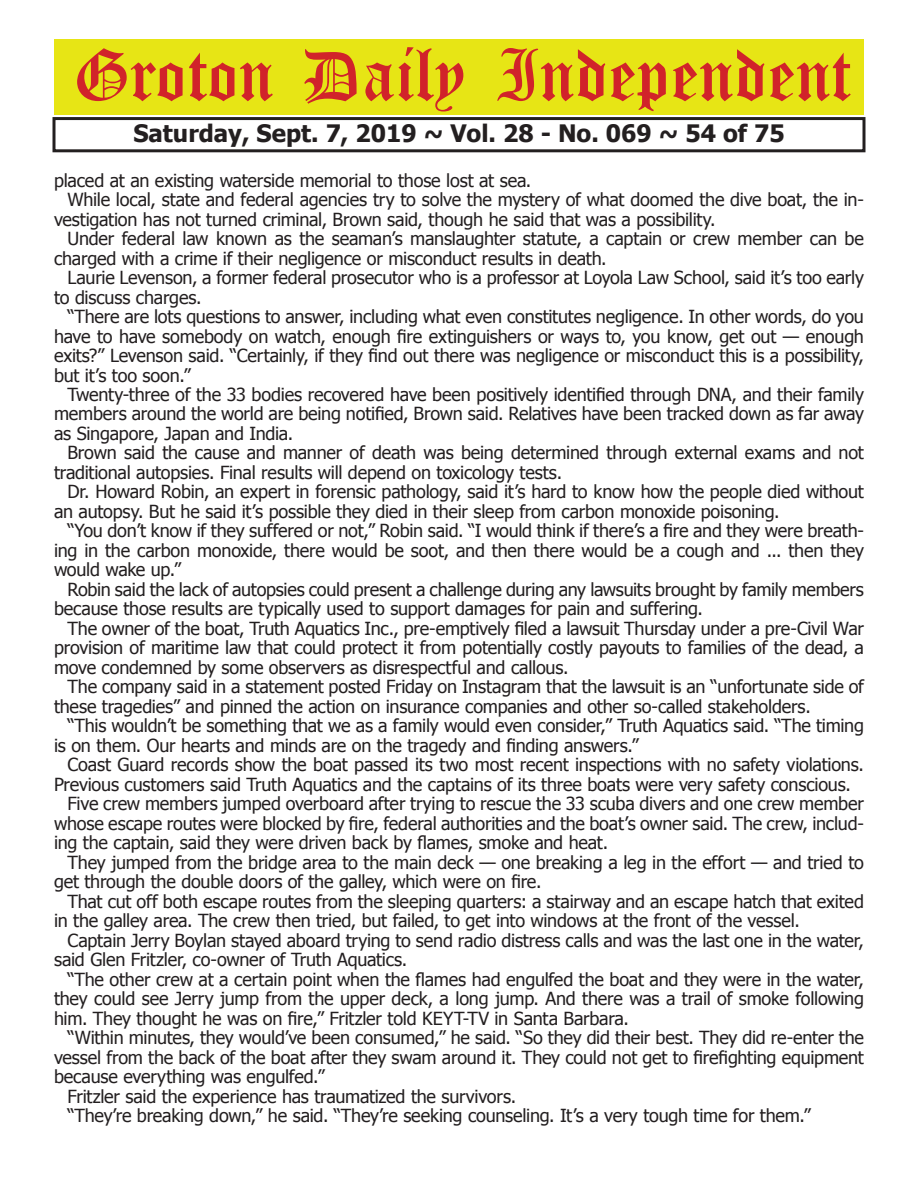
<style>
.page{position:relative;width:918px;height:1188px;background:#fff}
.page>*{position:absolute;margin:0;border:0;box-sizing:border-box;transform-origin:0 0}
.t1{font:54px "Old English Five";color:#d1232a}
.t2{font:700 24px "Tahoma";color:#231f20}
.t3{font:18px "Tahoma";letter-spacing:-.01em;color:#231f20}
</style>
<div class="page">
<div style="left:52px;top:117px;width:814px;height:35px;border:3px solid #231f20"></div>
<div style="left:54px;top:40px;width:810px;height:75px;background:#e7e515"></div>
<h1 class="t1" style="left:73px;top:50px;width:779px">Groton Daily Independent</h1>
<h2 class="t2" style="left:133px;top:116px;width:653px">Saturday, Sept. 7, 2019 ~ Vol. 28 - No. 069 ~ 54 of 75</h2>
<p class="t3" style="left:54px;top:168px;width:479px">placed at an existing waterside memorial to those lost at sea.</p>
<p class="t3" style="left:68px;top:187px;width:798px">While local, state and federal agencies try to solve the mystery of what doomed the dive boat, the in-</p>
<p class="t3" style="left:54px;top:207px;width:663px">vestigation has not turned criminal, Brown said, though he said that was a possibility.</p>
<p class="t3" style="left:68px;top:226px;width:798px">Under federal law known as the seaman’s manslaughter statute, a captain or crew member can be</p>
<p class="t3" style="left:54px;top:246px;width:554px">charged with a crime if their negligence or misconduct results in death.</p>
<p class="t3" style="left:68px;top:265px;width:798px">Laurie Levenson, a former federal prosecutor who is a professor at Loyola Law School, said it’s too early</p>
<p class="t3" style="left:54px;top:285px;width:149px">to discuss charges.</p>
<p class="t3" style="left:68px;top:304px;width:798px">“There are lots questions to answer, including what even constitutes negligence. In other words, do you</p>
<p class="t3" style="left:54px;top:324px;width:811px">have to have somebody on watch, enough fire extinguishers or ways to, you know, get out — enough</p>
<p class="t3" style="left:54px;top:343px;width:811px">exits?” Levenson said. “Certainly, if they find out there was negligence or misconduct this is a possibility,</p>
<p class="t3" style="left:54px;top:363px;width:138px">but it’s too soon.”</p>
<p class="t3" style="left:68px;top:382px;width:798px">Twenty-three of the 33 bodies recovered have been positively identified through DNA, and their family</p>
<p class="t3" style="left:54px;top:402px;width:812px">members around the world are being notified, Brown said. Relatives have been tracked down as far away</p>
<p class="t3" style="left:54px;top:421px;width:241px">as Singapore, Japan and India.</p>
<p class="t3" style="left:68px;top:441px;width:798px">Brown said the cause and manner of death was being determined through external exams and not</p>
<p class="t3" style="left:54px;top:460px;width:510px">traditional autopsies. Final results will depend on toxicology tests.</p>
<p class="t3" style="left:68px;top:480px;width:798px">Dr. Howard Robin, an expert in forensic pathology, said it’s hard to know how the people died without</p>
<p class="t3" style="left:54px;top:499px;width:727px">an autopsy. But he said it’s possible they died in their sleep from carbon monoxide poisoning.</p>
<p class="t3" style="left:68px;top:519px;width:798px">“You don’t know if they suffered or not,” Robin said. “I would think if there’s a fire and they were breath-</p>
<p class="t3" style="left:54px;top:538px;width:812px">ing in the carbon monoxide, there would be soot, and then there would be a cough and ... then they</p>
<p class="t3" style="left:54px;top:558px;width:129px">would wake up.”</p>
<p class="t3" style="left:68px;top:577px;width:798px">Robin said the lack of autopsies could present a challenge during any lawsuits brought by family members</p>
<p class="t3" style="left:54px;top:597px;width:651px">because those results are typically used to support damages for pain and suffering.</p>
<p class="t3" style="left:68px;top:616px;width:798px">The owner of the boat, Truth Aquatics Inc., pre-emptively filed a lawsuit Thursday under a pre-Civil War</p>
<p class="t3" style="left:54px;top:636px;width:811px">provision of maritime law that could protect it from potentially costly payouts to families of the dead, a</p>
<p class="t3" style="left:54px;top:655px;width:516px">move condemned by some observers as disrespectful and callous.</p>
<p class="t3" style="left:68px;top:675px;width:798px">The company said in a statement posted Friday on Instagram that the lawsuit is an “unfortunate side of</p>
<p class="t3" style="left:54px;top:694px;width:758px">these tragedies” and pinned the action on insurance companies and other so-called stakeholders.</p>
<p class="t3" style="left:68px;top:714px;width:798px">“This wouldn’t be something that we as a family would even consider,” Truth Aquatics said. “The timing</p>
<p class="t3" style="left:54px;top:733px;width:586px">is on them. Our hearts and minds are on the tragedy and finding answers.”</p>
<p class="t3" style="left:68px;top:753px;width:798px">Coast Guard records show the boat passed its two most recent inspections with no safety violations.</p>
<p class="t3" style="left:54px;top:772px;width:799px">Previous customers said Truth Aquatics and the captains of its three boats were very safety conscious.</p>
<p class="t3" style="left:68px;top:792px;width:798px">Five crew members jumped overboard after trying to rescue the 33 scuba divers and one crew member</p>
<p class="t3" style="left:54px;top:811px;width:812px">whose escape routes were blocked by fire, federal authorities and the boat’s owner said. The crew, includ-</p>
<p class="t3" style="left:54px;top:831px;width:556px">ing the captain, said they were driven back by flames, smoke and heat.</p>
<p class="t3" style="left:68px;top:850px;width:798px">They jumped from the bridge area to the main deck — one breaking a leg in the effort — and tried to</p>
<p class="t3" style="left:54px;top:870px;width:489px">get through the double doors of the galley, which were on fire.</p>
<p class="t3" style="left:68px;top:889px;width:798px">That cut off both escape routes from the sleeping quarters: a stairway and an escape hatch that exited</p>
<p class="t3" style="left:54px;top:909px;width:747px">in the galley area. The crew then tried, but failed, to get into windows at the front of the vessel.</p>
<p class="t3" style="left:68px;top:928px;width:798px">Captain Jerry Boylan stayed aboard trying to send radio distress calls and was the last one in the water,</p>
<p class="t3" style="left:54px;top:948px;width:355px">said Glen Fritzler, co-owner of Truth Aquatics.</p>
<p class="t3" style="left:68px;top:967px;width:798px">“The other crew at a certain point when the flames had engulfed the boat and they were in the water,</p>
<p class="t3" style="left:54px;top:987px;width:811px">they could see Jerry jump from the upper deck, a long jump. And there was a trail of smoke following</p>
<p class="t3" style="left:54px;top:1006px;width:576px">him. They thought he was on fire,” Fritzler told KEYT-TV in Santa Barbara.</p>
<p class="t3" style="left:68px;top:1026px;width:798px">“Within minutes, they would’ve been consumed,” he said. “So they did their best. They did re-enter the</p>
<p class="t3" style="left:54px;top:1045px;width:811px">vessel from the back of the boat after they swam around it. They could not get to firefighting equipment</p>
<p class="t3" style="left:54px;top:1065px;width:272px">because everything was engulfed.”</p>
<p class="t3" style="left:68px;top:1084px;width:450px">Fritzler said the experience has traumatized the survivors.</p>
<p class="t3" style="left:68px;top:1104px;width:745px">“They’re breaking down,” he said. “They’re seeking counseling. It’s a very tough time for them.”</p>
</div>
